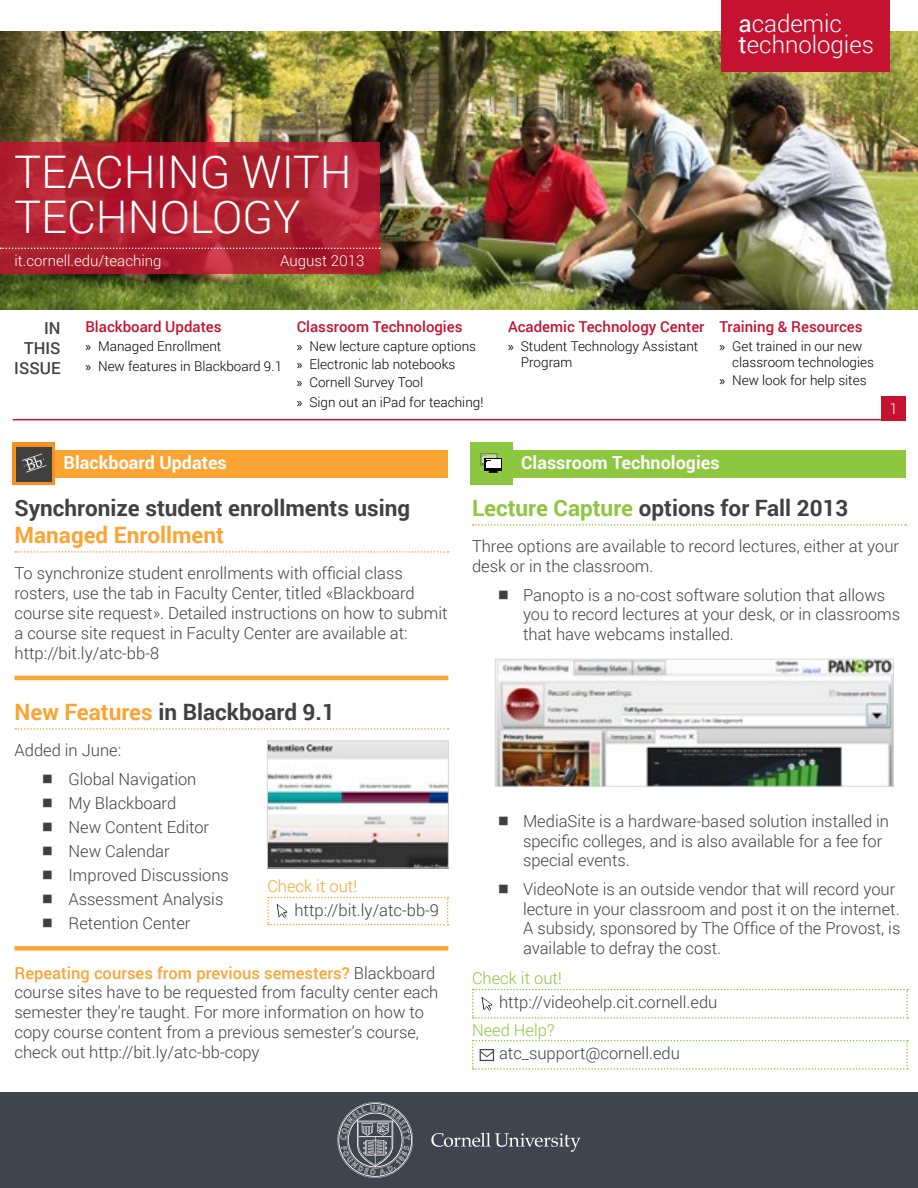
<style>
.page{position:relative;width:918px;height:1188px;background:#fff}
.page>*{position:absolute;margin:0;border:0;box-sizing:border-box;transform-origin:0 0}
.t1{font:300 45px/45px "Roboto";color:#fff}
.t2{font:300 24px/20.9px "Roboto";color:#fff}
.t3{font:700 22.5px "Roboto";color:#414042}
.t4{font:700 22.5px "Roboto";color:#faa434}
.t5{font:700 18px "Roboto";color:#fff}
.t6{font:300 16.5px/19.8px "Roboto";color:#414042}
.t7{font:300 16.5px "Roboto";color:#8dc63f}
.t8{font:500 16.5px/19.8px "Roboto";color:#414042;text-align:right}
.t9{font:300 16.5px "Roboto";color:#faa434}
.t10{font:500 15px "Roboto";color:#c41230}
.t11{font:300 15px "Roboto";color:#fff}
.t12{font:300 13.5px/18.3px "Roboto";color:#000}
.s1{font-weight:400}
.s2{font-family:"Myriad Pro";font-weight:400}
.s3{color:#faa434}
.s4{font-weight:500;color:#faa434}
.s5{color:#8dc63f}
</style>
<div class="page">
<hr style="left:13px;top:419px;width:892px;height:1px;background:#d2162e">
<div style="left:881px;top:396px;width:24px;height:24px;background:#c41230"></div>
<img style="left:0;top:31px;width:918px;height:279px">
<svg style="left:0;top:142px;width:379px;height:131px;background:#b12031"></svg>
<svg style="left:0;top:248px;width:380px;height:1px"></svg>
<div style="left:721px;top:0;width:169px;height:72px;background:#c41230"></div>
<div style="left:0;top:1092px;width:918px;height:96px;background:#3f454f"></div>
<svg style="left:431px;top:1133px;width:150px;height:19px"></svg>
<svg style="left:337px;top:1102px;width:76px;height:76px"></svg>
<svg style="left:15px;top:551px;width:434px;height:2px"></svg>
<hr style="left:15px;top:676px;width:433px;height:4px;background:#faa434">
<svg style="left:15px;top:728px;width:434px;height:2px"></svg>
<div style="left:15px;top:946px;width:433px;height:5px;background:#faa434"></div>
<div style="left:12px;top:450px;width:436px;height:27px;background:#faa434"></div>
<div style="left:12px;top:443px;width:43px;height:42px;background:#f5911f"></div>
<div style="left:16px;top:447px;width:35px;height:35px;background:#404040"></div>
<svg style="left:22px;top:453px;width:24px;height:20px"></svg>
<svg style="left:267px;top:897px;width:182px;height:28px"></svg>
<svg style="left:473px;top:524px;width:433px;height:2px"></svg>
<div style="left:470px;top:450px;width:436px;height:27px;background:#8dc63f"></div>
<div style="left:470px;top:443px;width:43px;height:42px;background:#8dc63f"></div>
<div style="left:484px;top:458px;width:18px;height:12px;background:#000"></div>
<div style="left:486px;top:459px;width:15px;height:9px;background:#fff"></div>
<svg style="left:480px;top:453px;width:18px;height:20px"></svg>
<svg style="left:472px;top:989px;width:436px;height:30px"></svg>
<svg style="left:472px;top:1040px;width:436px;height:30px"></svg>
<img style="left:269px;top:743px;width:178px;height:123px">
<div style="left:267px;top:741px;width:182px;height:127px;border:1px solid #d5d7d8"></div>
<img style="left:497px;top:661px;width:395px;height:124px">
<div style="left:495px;top:659px;width:399px;height:128px;border:1px solid #d5d7d8"></div>
<h2 class="t2" style="left:739px;top:12px;width:137px"><span class="s1">a</span>cademic <span class="s1">t</span>echnologies</h2>
<h1 class="t1" style="left:15px;top:148px;width:339px">TEACHING WITH<br>TECHNOLOGY</h1>
<p class="t11" style="left:15px;top:250px;width:149px">it.cornell.edu/teaching</p>
<p class="t11" style="left:280px;top:250px;width:86px">August 2013</p>
<p class="t8" style="left:14px;top:318px;width:48px">IN<br>THIS<br>ISSUE</p>
<p class="t10" style="left:85px;top:316px;width:138px">Blackboard Updates</p>
<p class="t12" style="left:85px;top:335px;width:198px;line-height:20.1px"><span class="s2">»</span> Managed Enrollment<br><span class="s2">»</span> New features in Blackboard 9.1</p>
<p class="t10" style="left:297px;top:316px;width:167px">Classroom Technologies</p>
<p class="t12" style="left:297px;top:336px;width:181px"><span class="s2">»</span> New lecture capture options <span class="s2">»</span> Electronic lab notebooks<br><span class="s2">»</span> Cornell Survey Tool</p>
<p class="t12" style="left:297px;top:393px;width:188px"><span class="s2">»</span> Sign out an iPad for teaching!</p>
<p class="t5" style="left:64px;top:450px;width:165px">Blackboard Updates</p>
<p class="t10" style="left:508px;top:316px;width:198px">Academic Technology Center</p>
<p class="t12" style="left:521px;top:337px;width:179px;line-height:16.2px;text-indent:-13px"><span class="s2">»</span> Student Technology Assistant<br>Program</p>
<p class="t10" style="left:719px;top:316px;width:145px">Training &amp; Resources</p>
<p class="t12" style="left:732px;top:337px;width:143px;line-height:16.2px;text-indent:-13px"><span class="s2">»</span> Get trained in our new classroom technologies</p>
<p class="t12" style="left:719px;top:371px;width:149px"><span class="s2">»</span> New look for help sites</p>
<p class="t5" style="left:521px;top:450px;width:200px">Classroom Technologies</p>
<p class="t11" style="left:889px;top:398px;width:10px">1</p>
<h3 class="t3" style="left:15px;top:492px;width:397px">Synchronize student enrollments using</h3>
<h3 class="t4" style="left:15px;top:519px;width:211px">Managed Enrollment</h3>
<p class="t6" style="left:15px;top:563px;width:435px">To synchronize student enrollments with official class rosters, use the tab in Faculty Center, titled «Blackboard course site request». Detailed instructions on how to submit a course site request in Faculty Center are available at: http://bit.ly/atc-bb-8</p>
<h3 class="t3" style="left:15px;top:696px;width:322px"><span class="s3">New Features</span> in Blackboard 9.1</h3>
<p class="t6" style="left:69px;top:736px;width:129px;line-height:28.3px;text-indent:-54px">Added in June:<br>Global Navigation</p>
<p class="t6" style="left:69px;top:790px;width:162px;line-height:24px">My Blackboard<br>New Content Editor<br>New Calendar<br>Improved Discussions<br>Assessment Analysis<br>Retention Center</p>
<p class="t6" style="left:15px;top:962px;width:426px"><span class="s4">Repeating courses from previous semesters?</span> Blackboard course sites have to be requested from faculty center each semester they’re taught. For more information on how to copy course content from a previous semester’s course, check out http://bit.ly/atc-bb-copy</p>
<p class="t9" style="left:267px;top:875px;width:91px">Check it out!</p>
<p class="t6" style="left:294px;top:899px;width:146px">http://bit.ly/atc-bb-9</p>
<h3 class="t3" style="left:472px;top:492px;width:378px"><span class="s5">Lecture Capture</span> options for Fall 2013</h3>
<p class="t6" style="left:472px;top:536px;width:429px">Three options are available to record lectures, either at your desk or in the classroom.</p>
<p class="t6" style="left:523px;top:584px;width:379px">Panopto is a no-cost software solution that allows you to record lectures at your desk, or in classrooms that have webcams installed.</p>
<p class="t6" style="left:523px;top:811px;width:368px">MediaSite is a hardware-based solution installed in specific colleges, and is also available for a fee for special events.</p>
<p class="t6" style="left:523px;top:878px;width:379px">VideoNote is an outside vendor that will record your lecture in your classroom and post it on the internet.<br>A subsidy, sponsored by The Office of the Provost, is available to defray the cost.</p>
<p class="t7" style="left:472px;top:967px;width:91px">Check it out!</p>
<p class="t6" style="left:499px;top:991px;width:220px">http://videohelp.cit.cornell.edu</p>
<p class="t7" style="left:472px;top:1019px;width:84px">Need Help?</p>
<p class="t6" style="left:499px;top:1042px;width:182px">atc_support@cornell.edu</p>
</div>
